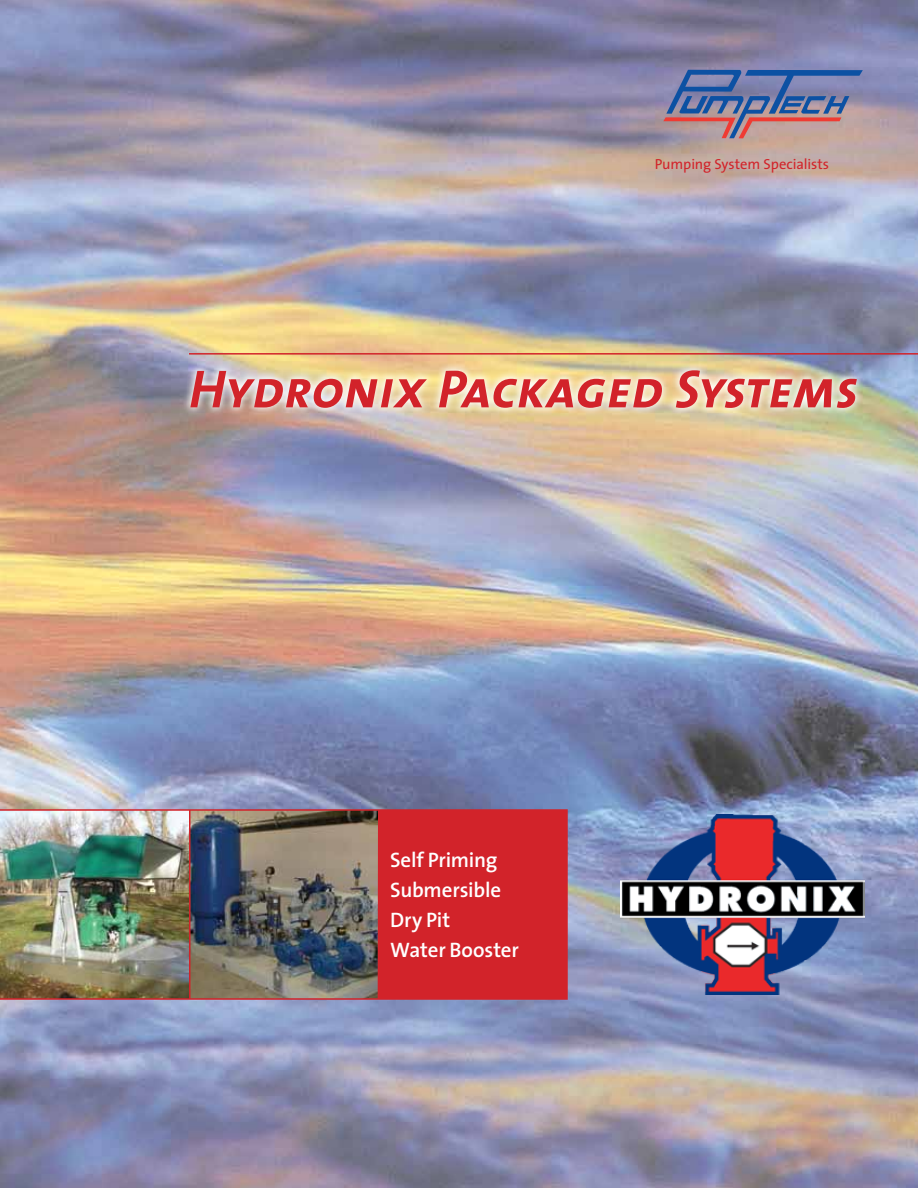
<style>
.page{position:relative;width:918px;height:1188px;background:#fff}
.page>*{position:absolute;margin:0;border:0;box-sizing:border-box;transform-origin:0 0}
.t1{font:italic 54px "The Sans Bold Caps";color:#d2232a}
.t2{font:600 21px/30px "The Sans";letter-spacing:-.01em;color:#fff}
.t3{font:14.7px "The Sans";letter-spacing:-.01em;color:#d2232a}
</style>
<div class="page">
<img style="left:1px;top:0;width:917px;height:1188px">
<img style="left:620px;top:814px;width:245px;height:180px">
<img style="left:182px;top:362px;width:683px;height:55px">
<hr style="left:189px;top:353px;width:729px;height:2px;background:#d2232a">
<img style="left:0;top:809px;width:568px;height:191px">
<svg style="left:663px;top:70px;width:200px;height:68px;background:#837e9e"></svg>
<p class="t3" style="left:655px;top:152px;width:176px">Pumping System Specialists</p>
<h1 class="t1" style="left:189px;top:344px;width:671px">Hydronix Packaged Systems</h1>
<p class="t2" style="left:390px;top:844px;width:130px">Self Priming<br>Submersible<br>Dry Pit<br>Water Booster</p>
</div>
